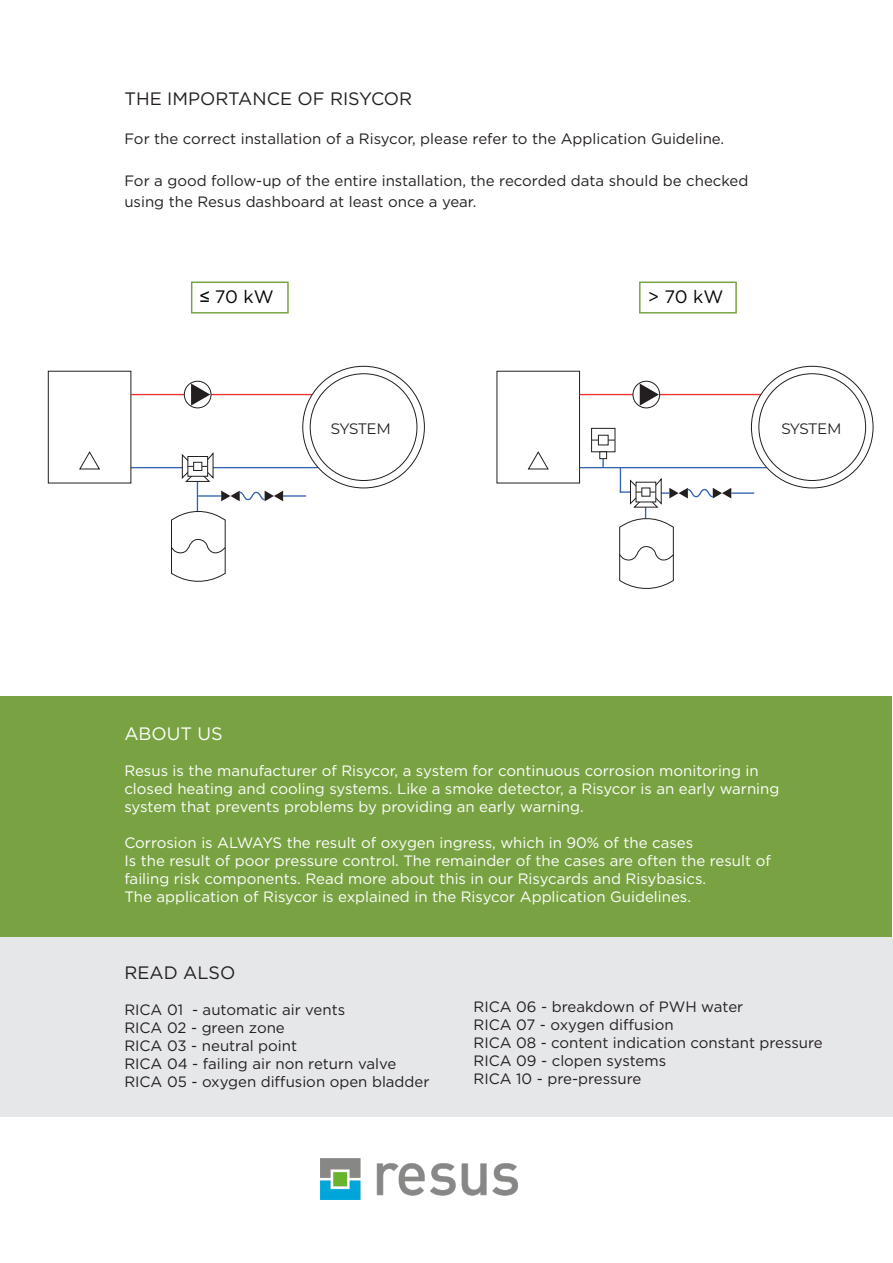
<style>
.page{position:relative;width:893px;height:1263px;background:#fff}
.page>*{position:absolute;margin:0;border:0;box-sizing:border-box;transform-origin:0 0}
.t1{font:18px "Gotham";color:#231f20}
.t2{font:18px "Gotham";color:#fff}
.t3{font:18px "Gotham";color:#040503}
.t4{font:18px "Gotham";color:#050605}
.t5{font:15.15px "Montserrat";letter-spacing:-.02em;color:#231f20}
.t6{font:15px/18px "Gotham";color:#fff}
.t7{font:15px/21px "Gotham";color:#231f20}
.s1{font-family:"Arial"}
</style>
<div class="page">
<div style="left:639px;top:281px;width:98px;height:33px;border:2px solid #79a342"></div>
<div style="left:191px;top:281px;width:98px;height:33px;border:2px solid #79a342"></div>
<hr style="left:197px;top:480px;width:1px;height:31px;background:#3163af">
<hr style="left:131px;top:467px;width:187px;height:1px;background:#3163af">
<svg style="left:79px;top:451px;width:21px;height:19px"></svg>
<svg style="left:527px;top:451px;width:22px;height:19px"></svg>
<hr style="left:131px;top:394px;width:53px;height:1px;background:#ee2f2d">
<hr style="left:211px;top:394px;width:101px;height:1px;background:#ee2f2d">
<svg style="left:191px;top:383px;width:19px;height:23px"></svg>
<div style="left:184px;top:381px;width:27px;height:27px;border:1px solid #231f20;border-radius:50%"></div>
<svg style="left:171px;top:508px;width:55px;height:74px"></svg>
<hr style="left:198px;top:495px;width:23px;height:2px;background:#3163af">
<hr style="left:283px;top:495px;width:23px;height:2px;background:#3163af">
<svg style="left:221px;top:491px;width:62px;height:10px"></svg>
<svg style="left:181px;top:452px;width:33px;height:31px"></svg>
<hr style="left:579px;top:467px;width:187px;height:1px;background:#3163af">
<hr style="left:579px;top:394px;width:54px;height:1px;background:#ee2f2d">
<hr style="left:660px;top:394px;width:101px;height:1px;background:#ee2f2d">
<svg style="left:640px;top:383px;width:19px;height:23px"></svg>
<div style="left:633px;top:381px;width:27px;height:27px;border:1px solid #231f20;border-radius:50%"></div>
<hr style="left:731px;top:492px;width:23px;height:2px;background:#3163af">
<svg style="left:618px;top:468px;width:113px;height:121px"></svg>
<svg style="left:602px;top:459px;width:2px;height:8px"></svg>
<div style="left:591px;top:428px;width:24px;height:24px;border:1px solid #231f20"></div>
<div style="left:599px;top:451px;width:8px;height:8px;border:1px solid #231f20"></div>
<svg style="left:592px;top:428px;width:23px;height:13px"></svg>
<div style="left:598px;top:435px;width:10px;height:10px;background:#fefdfd"></div>
<div style="left:598px;top:435px;width:11px;height:10px;border:1px solid #231f20"></div>
<div style="left:1px;top:696px;width:891px;height:241px;background:#79a342"></div>
<div style="left:0;top:937px;width:893px;height:179px;background:#e6e7e9"></div>
<img style="left:321px;top:1159px;width:196px;height:40px">
<p class="t1" style="left:124px;top:87px;width:289px">THE IMPORTANCE OF RISYCOR</p>
<p class="t7" style="left:124px;top:128px;width:601px">For the correct installation of a Risycor, please refer to the Application Guideline.</p>
<p class="t7" style="left:124px;top:170px;width:626px">For a good follow-up of the entire installation, the recorded data should be checked using the Resus dashboard at least once a year.</p>
<p class="t3" style="left:200px;top:286px;width:76px"><span class="s1">≤</span> 70 kW</p>
<p class="t4" style="left:648px;top:286px;width:77px">&gt; 70 kW</p>
<p class="t5" style="left:331px;top:418px;width:62px">SYSTEM</p>
<p class="t5" style="left:781px;top:418px;width:62px">SYSTEM</p>
<p class="t2" style="left:124px;top:722px;width:100px">ABOUT US</p>
<p class="t6" style="left:124px;top:761px;width:657px">Resus is the manufacturer of Risycor, a system for continuous corrosion monitoring in closed heating and cooling systems. Like a smoke detector, a Risycor is an early warning system that prevents problems by providing an early warning.</p>
<p class="t6" style="left:124px;top:833px;width:570px">Corrosion is ALWAYS the result of oxygen ingress, which in 90% of the cases</p>
<p class="t6" style="left:124px;top:851px;width:648px">Is the result of poor pressure control. The remainder of the cases are often the result of failing risk components. Read more about this in our Risycards and Risybasics.</p>
<p class="t6" style="left:124px;top:887px;width:568px">The application of Risycor is explained in the Risycor Application Guidelines.</p>
<p class="t1" style="left:124px;top:961px;width:112px">READ ALSO</p>
<p class="t7" style="left:124px;top:998px;width:222px">RICA 01 - automatic air vents</p>
<p class="t7" style="left:124px;top:1016px;width:162px">RICA 02 - green zone</p>
<p class="t7" style="left:124px;top:1034px;width:174px">RICA 03 - neutral point</p>
<p class="t7" style="left:124px;top:1052px;width:273px">RICA 04 - failing air non return valve</p>
<p class="t7" style="left:124px;top:1070px;width:307px">RICA 05 - oxygen diffusion open bladder</p>
<p class="t7" style="left:474px;top:996px;width:271px">RICA 06 - breakdown of PWH water</p>
<p class="t7" style="left:474px;top:1014px;width:202px">RICA 07 - oxygen diffusion</p>
<p class="t7" style="left:474px;top:1032px;width:351px">RICA 08 - content indication constant pressure</p>
<p class="t7" style="left:474px;top:1050px;width:194px">RICA 09 - clopen systems</p>
<p class="t7" style="left:474px;top:1068px;width:169px">RICA 10 - pre-pressure</p>
</div>
